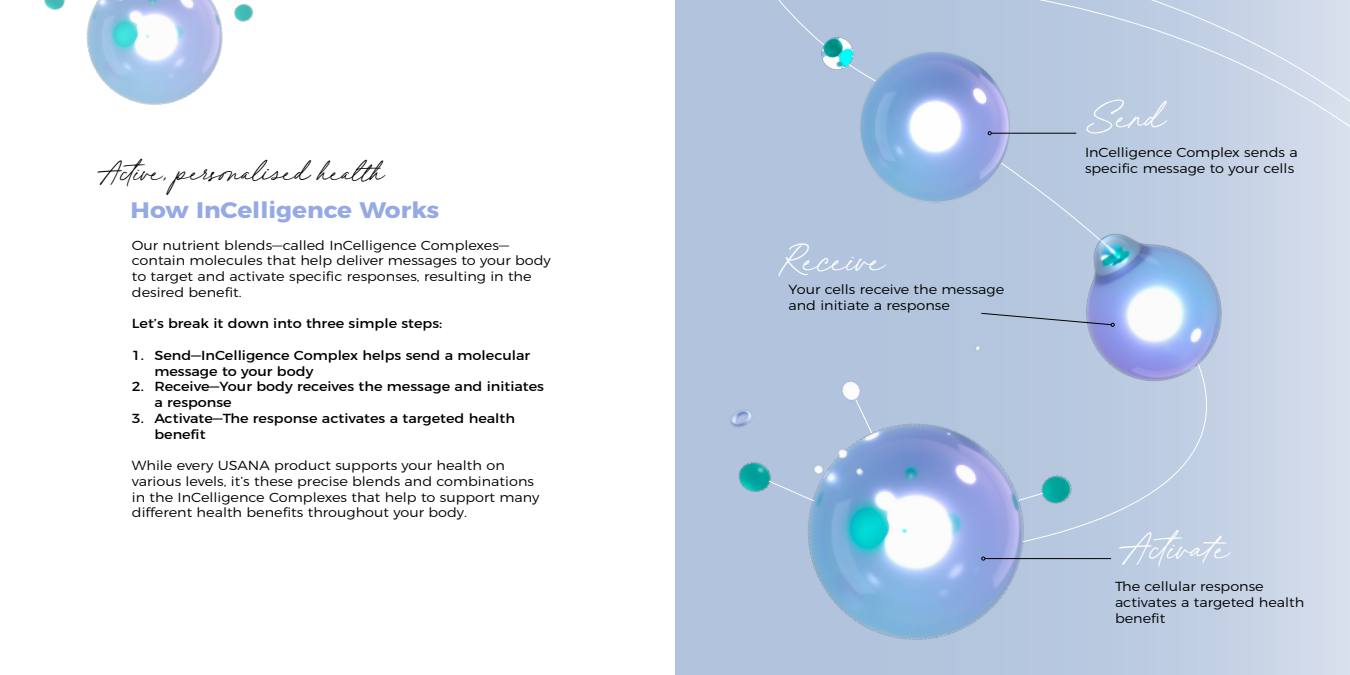
<style>
.page{position:relative;width:1350px;height:675px;background:#fff}
.page>*{position:absolute;margin:0;border:0;box-sizing:border-box;transform-origin:0 0}
.t1{font:40px "Juniperand Sage Slanted";color:#fff}
.t2{font:30px "Juniperand Sage Slanted";color:#000}
.t3{font:700 22.5px "Montserrat";color:#95aae5;scale:1.1 1}
.t4{font:300 13.12px/15.8px "Montserrat";color:#000;scale:1.1 1}
.t5{font:13.12px/15.8px "Montserrat";color:#000;scale:1.1 1}
</style>
<div class="page">
<svg style="left:675px;top:0;width:675px;height:675px;background:#bacae0"></svg>
<svg style="left:1128px;top:514px;width:222px;height:40px;background:#c7d3e6"></svg>
<div style="left:788px;top:98px;width:48px;height:222px;background:#b2c4dd"></div>
<svg style="left:836px;top:0;width:514px;height:514px;background:#c3d0e4"></svg>
<div style="left:747px;top:0;width:166px;height:98px;background:#b2c4dd"></div>
<img style="left:819px;top:34px;width:18px;height:37px">
<img style="left:1003px;top:161px;width:304px;height:304px">
<img style="left:837px;top:26px;width:195px;height:195px">
<img style="left:704px;top:320px;width:424px;height:355px">
<svg style="left:855px;top:399px;width:17px;height:35px"></svg>
<svg style="left:768px;top:480px;width:47px;height:22px"></svg>
<svg style="left:1018px;top:493px;width:25px;height:8px"></svg>
<svg style="left:981px;top:313px;width:134px;height:14px;background:#a0aece"></svg>
<hr style="left:991px;top:133px;width:85px;height:1px;background:#000">
<svg style="left:988px;top:131px;width:4px;height:4px"></svg>
<img style="left:44px;top:0;width:210px;height:105px">
<hr style="left:985px;top:558px;width:126px;height:1px;background:#000">
<svg style="left:981px;top:557px;width:4px;height:4px"></svg>
<h2 class="t2" style="left:102px;top:151px;width:286px">Active, personalised health</h2>
<h3 class="t3" style="left:131px;top:191px;width:282px">How InCelligence Works</h3>
<p class="t4" style="left:132px;top:236px;width:382px">Our nutrient blends—called InCelligence Complexes— contain molecules that help deliver messages to your body to target and activate specific responses, resulting in the desired benefit.</p>
<p class="t5" style="left:132px;top:315px;width:284px">Let’s break it down into three simple steps:</p>
<p class="t5" style="left:154px;top:346px;width:343px;text-indent:-22px">1. Send—InCelligence Complex helps send a molecular message to your body</p>
<p class="t5" style="left:154px;top:378px;width:356px;text-indent:-22px">2. Receive—Your body receives the message and initiates a response</p>
<p class="t5" style="left:154px;top:409px;width:329px;text-indent:-22px">3. Activate—The response activates a targeted health benefit</p>
<p class="t4" style="left:132px;top:456px;width:372px">While every USANA product supports your health on various levels, it’s these precise blends and combinations in the InCelligence Complexes that help to support many different health benefits throughout your body.</p>
<h1 class="t1" style="left:782px;top:232px;width:104px">Receive</h1>
<p class="t4" style="left:788px;top:281px;width:198px">Your cells receive the message and initiate a response</p>
<h1 class="t1" style="left:1090px;top:89px;width:81px">Send</h1>
<p class="t4" style="left:1085px;top:144px;width:195px">InCelligence Complex sends a specific message to your cells</p>
<h1 class="t1" style="left:1125px;top:519px;width:105px">Activate</h1>
<p class="t4" style="left:1115px;top:578px;width:174px">The cellular response activates a targeted health benefit</p>
</div>
